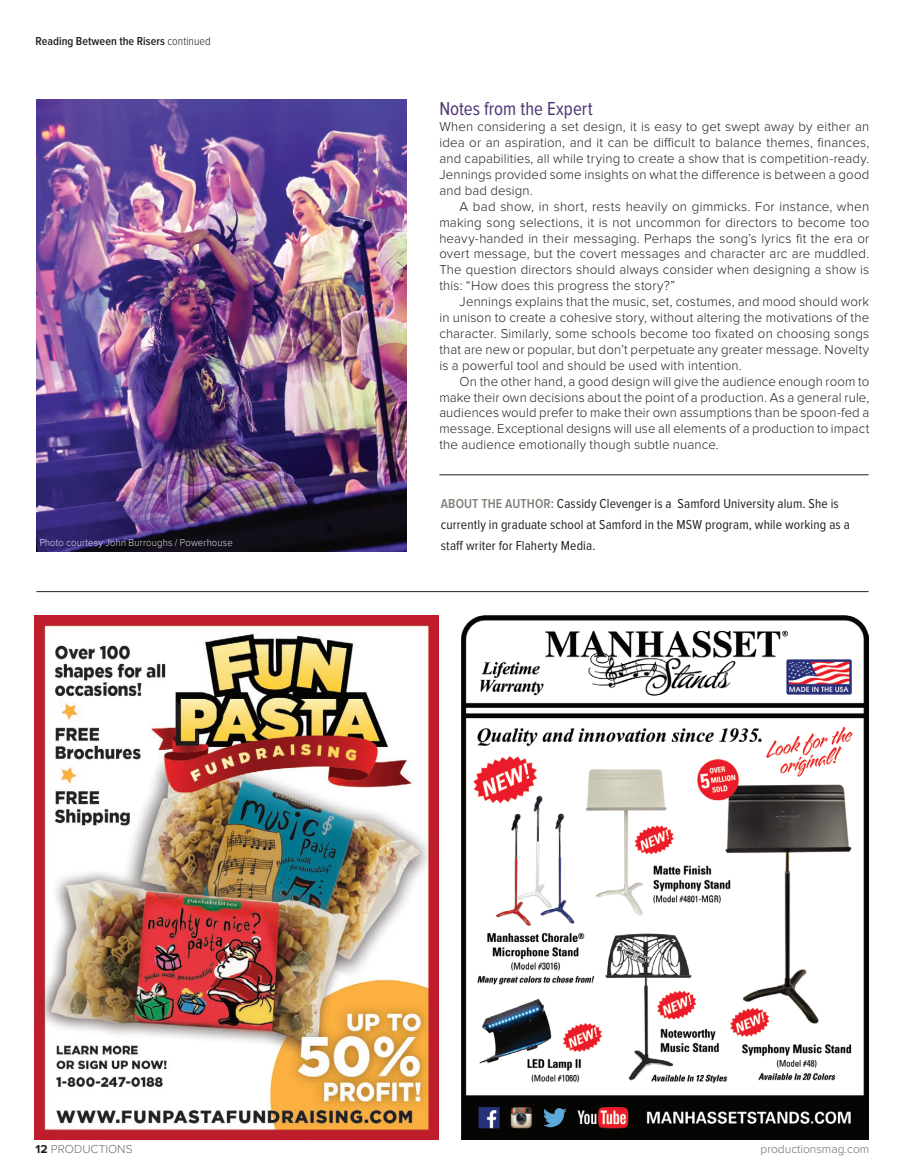
<style>
.page{position:relative;width:905px;height:1175px;background:#fff}
.page>*{position:absolute;margin:0;border:0;box-sizing:border-box;transform-origin:0 0}
.t1{font:19.5px "Proxima Nova Cond";color:#4d3473}
.t2{font:300 13.5px/15.9px "Proxima Nova";letter-spacing:.01em;color:#231f20;text-align:justify}
.t3{font:13.5px/20.7px "Proxima Nova Cond";letter-spacing:.01em;color:#231f20}
.t4{font:600 12px "Proxima Nova Cond";color:#231f20}
.t5{font:300 12px "Proxima Nova";color:#6c6d70}
.t6{font:300 10.5px "Proxima Nova";letter-spacing:.02em;color:#fff;scale:.9 1}
.s1{font-weight:300}
.s2{font-weight:600;color:#7f8077}
.s3{font-weight:700;color:#231f20}
</style>
<div class="page">
<hr style="left:36px;top:591px;width:832px;height:1px;background:#231f20">
<hr style="left:439px;top:474px;width:429px;height:1px;background:#231f20">
<img style="left:36px;top:100px;width:371px;height:451px">
<img style="left:35px;top:615px;width:403px;height:524px">
<img style="left:462px;top:615px;width:406px;height:524px">
<p class="t4" style="left:36px;top:36px;width:176px">Reading Between the Risers <span class="s1">continued</span></p>
<p class="t6" style="left:39px;top:538px;width:216px">Photo courtesy John Burroughs / Powerhouse</p>
<h1 class="t1" style="left:439px;top:100px;width:155px">Notes from the Expert</h1>
<p class="t2" style="left:439px;top:119px;width:431px">When considering a set design, it is easy to get swept away by either an idea or an aspiration, and it can be difficult to balance themes, finances, and capabilities, all while trying to create a show that is competition-ready.<br>Jennings provided some insights on what the difference is between a good and bad design.</p>
<p class="t2" style="left:439px;top:199px;width:431px;text-indent:20px">A bad show, in short, rests heavily on gimmicks. For instance, when making song selections, it is not uncommon for directors to become too heavy-handed in their messaging. Perhaps the song’s lyrics fit the era or overt message, but the covert messages and character arc are muddled.<br>The question directors should always consider when designing a show is this: “How does this progress the story?”</p>
<p class="t2" style="left:439px;top:294px;width:431px;text-indent:20px">Jennings explains that the music, set, costumes, and mood should work in unison to create a cohesive story, without altering the motivations of the character. Similarly, some schools become too fixated on choosing songs that are new or popular, but don’t perpetuate any greater message. Novelty is a powerful tool and should be used with intention.</p>
<p class="t2" style="left:439px;top:374px;width:431px;text-indent:20px">On the other hand, a good design will give the audience enough room to make their own decisions about the point of a production. As a general rule, audiences would prefer to make their own assumptions than be spoon-fed a message. Exceptional designs will use all elements of a production to impact the audience emotionally though subtle nuance.</p>
<p class="t3" style="left:441px;top:494px;width:410px"><span class="s2">ABOUT THE AUTHOR:</span> Cassidy Clevenger is a Samford University alum. She is currently in graduate school at Samford in the MSW program, while working as a staff writer for Flaherty Media.</p>
<p class="t5" style="left:36px;top:1143px;width:98px"><span class="s3">12</span> PRODUCTIONS</p>
<p class="t5" style="left:760px;top:1143px;width:110px">productionsmag.com</p>
</div>
